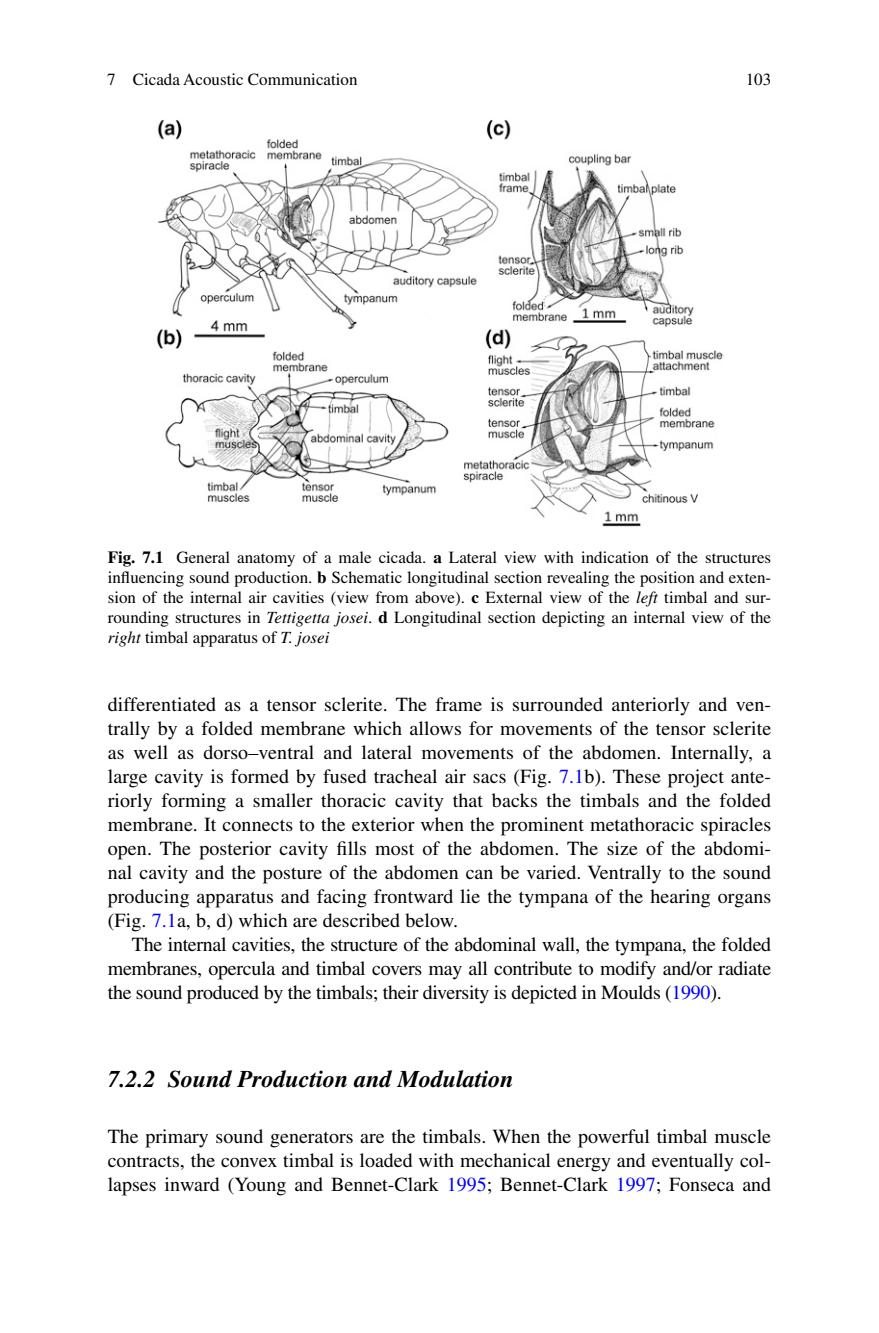
<style>
.page{position:relative;width:879px;height:1333px;background:#fff}
.page>*{position:absolute;margin:0;border:0;box-sizing:border-box;transform-origin:0 0}
.t1{font:italic 700 24px "Times";color:#000}
.t2{font:20px/24px "Times";color:#000;text-align:justify}
.t3{font:17px/20px "Times";color:#000;text-align:justify}
.s1{font-weight:700}
.s2{font-style:italic}
.s3{color:#00f}
</style>
<div class="page">
<img style="left:156px;top:120px;width:567px;height:406px">
<p class="t3" style="left:107px;top:69px;width:252px">7 Cicada Acoustic Communication</p>
<p class="t3" style="left:746px;top:69px;width:27px">103</p>
<p class="t3" style="left:108px;top:547px;width:665px"><span class="s1">Fig. 7.1</span> General anatomy of a male cicada. <span class="s1">a</span> Lateral view with indication of the structures influencing sound production. <span class="s1">b</span> Schematic longitudinal section revealing the position and exten&shy;sion of the internal air cavities (view from above). <span class="s1">c</span> External view of the <span class="s2">left</span> timbal and sur&shy;rounding structures in <span class="s2">Tettigetta josei</span>. <span class="s1">d</span> Longitudinal section depicting an internal view of the <span class="s2">right</span> timbal apparatus of <span class="s2">T. josei</span></p>
<p class="t2" style="left:108px;top:692px;width:665px">differentiated as a tensor sclerite. The frame is surrounded anteriorly and ven&shy;trally by a folded membrane which allows for movements of the tensor sclerite as well as dorso–ventral and lateral movements of the abdomen. Internally, a large cavity is formed by fused tracheal air sacs (Fig. <span class="s3">7.1</span>b). These project ante&shy;riorly forming a smaller thoracic cavity that backs the timbals and the folded membrane. It connects to the exterior when the prominent metathoracic spiracles open. The posterior cavity fills most of the abdomen. The size of the abdomi&shy;nal cavity and the posture of the abdomen can be varied. Ventrally to the sound producing apparatus and facing frontward lie the tympana of the hearing organs (Fig. <span class="s3">7.1</span>a, b, d) which are described below.</p>
<p class="t2" style="left:108px;top:932px;width:665px;text-indent:24px">The internal cavities, the structure of the abdominal wall, the tympana, the folded membranes, opercula and timbal covers may all contribute to modify and/or radiate the sound produced by the timbals; their diversity is depicted in Moulds (<span class="s3">1990</span>).</p>
<p class="t1" style="left:108px;top:1065px;width:408px">7.2.2 Sound Production and Modulation</p>
<p class="t2" style="left:108px;top:1124px;width:665px">The primary sound generators are the timbals. When the powerful timbal muscle contracts, the convex timbal is loaded with mechanical energy and eventually col&shy;lapses inward (Young and Bennet-Clark <span class="s3">1995</span>; Bennet-Clark <span class="s3">1997</span>; Fonseca and</p>
</div>
